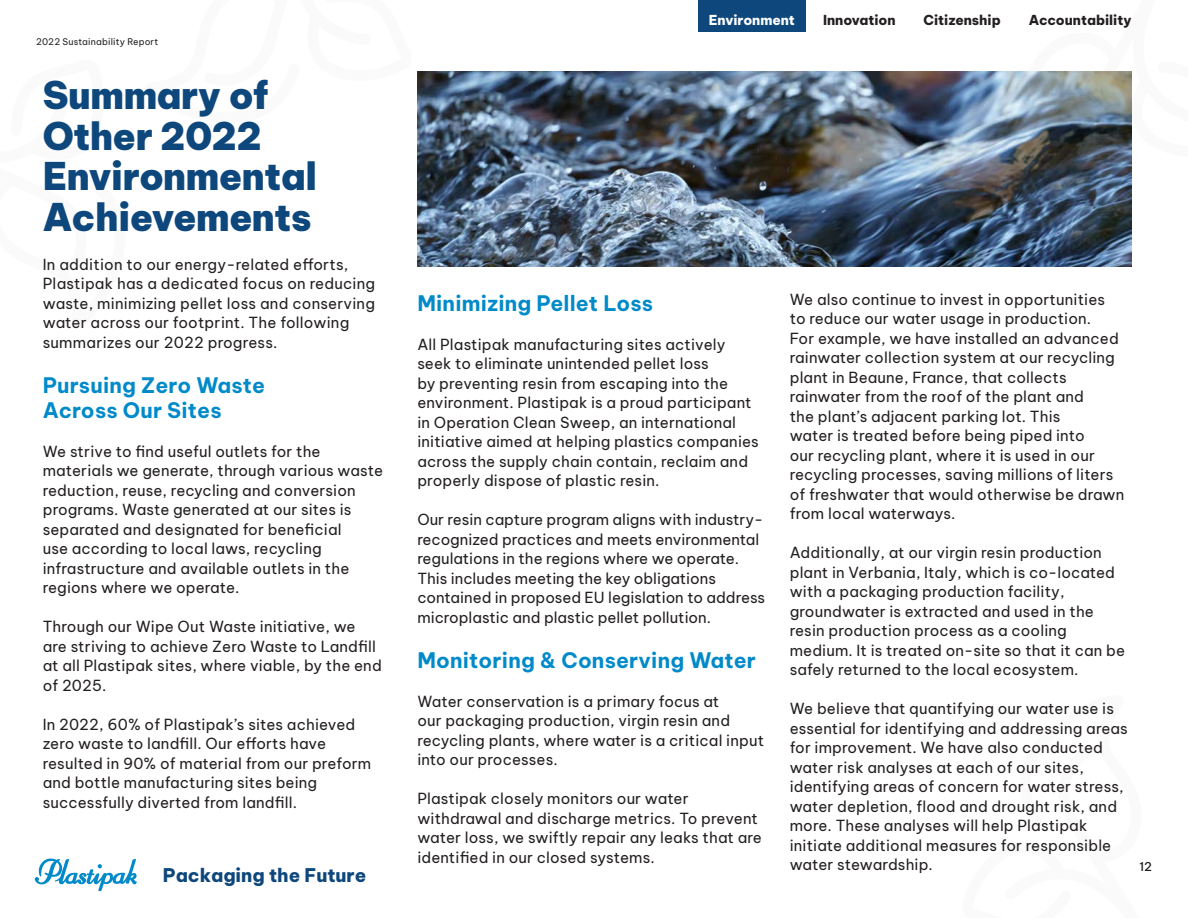
<style>
.page{position:relative;width:1188px;height:918px;background:#fff}
.page>*{position:absolute;margin:0;border:0;box-sizing:border-box;transform-origin:0 0}
.Body{font:900 37.5px/40.5px "Be Vietnam Pro";letter-spacing:-.01em;color:#0d477c}
.t1{font:700 21px/25.2px "Be Vietnam Pro";letter-spacing:.01em;color:#008ac9}
.t2{font:800 18.45px "Be Vietnam Pro";color:#0d477c}
.Bold_Word{font:15px/19.5px "Be Vietnam Pro";letter-spacing:.01em;color:#231f20}
.Top_Header{font:800 13.5px "Be Vietnam Pro";color:#231f20}
.Top_Header-2{font:800 13.5px "Be Vietnam Pro";letter-spacing:-.005em;color:#fff}
.t3{font:500 12px "Be Vietnam Pro";color:#231f20}
.Body-2{font:9px "Be Vietnam Pro";letter-spacing:.02em;color:#231f20}
</style>
<div class="page">
<svg style="left:962px;top:71px;width:170px;height:1px"></svg>
<div style="left:698px;top:0;width:108px;height:32px;background:#0d477c"></div>
<svg style="left:35px;top:858px;width:102px;height:33px"></svg>
<img style="left:417px;top:72px;width:715px;height:194px">
<p class="Body-2" style="left:36px;top:34px;width:124px">2022 Sustainability Report</p>
<p class="Body" style="left:43px;top:71px;width:276px">Summary of<br>Other 2022<br>Environmental<br>Achievements</p>
<p class="Bold_Word" style="left:43px;top:253px;width:334px">In addition to our energy-related efforts, Plastipak has a dedicated focus on reducing waste, minimizing pellet loss and conserving water across our footprint. The following summarizes our 2022 progress.</p>
<h3 class="t1" style="left:43px;top:370px;width:224px">Pursuing Zero Waste<br>Across Our Sites</h3>
<p class="Bold_Word" style="left:43px;top:440px;width:342px">We strive to find useful outlets for the materials we generate, through various waste reduction, reuse, recycling and conversion programs. Waste generated at our sites is separated and designated for beneficial<br>use according to local laws, recycling infrastructure and available outlets in the regions where we operate.</p>
<p class="Bold_Word" style="left:43px;top:615px;width:341px">Through our Wipe Out Waste initiative, we are striving to achieve Zero Waste to Landfill at all Plastipak sites, where viable, by the end of 2025.</p>
<p class="Bold_Word" style="left:43px;top:713px;width:314px">In 2022, 60% of Plastipak’s sites achieved zero waste to landfill. Our efforts have</p>
<p class="Bold_Word" style="left:43px;top:752px;width:330px">resulted in 90% of material from our preform and bottle manufacturing sites being successfully diverted from landfill.</p>
<p class="t2" style="left:163px;top:859px;width:205px">Packaging the Future</p>
<p class="Top_Header-2" style="left:709px;top:9px;width:88px">Environment</p>
<p class="Top_Header" style="left:823px;top:9px;width:74px">Innovation</p>
<p class="Top_Header" style="left:924px;top:9px;width:79px">Citizenship</p>
<p class="Top_Header" style="left:1029px;top:9px;width:104px">Accountability</p>
<h3 class="t1" style="left:417px;top:288px;width:237px">Minimizing Pellet Loss</h3>
<p class="Bold_Word" style="left:417px;top:333px;width:343px">All Plastipak manufacturing sites actively seek to eliminate unintended pellet loss<br>by preventing resin from escaping into the environment. Plastipak is a proud participant in Operation Clean Sweep, an international initiative aimed at helping plastics companies across the supply chain contain, reclaim and properly dispose of plastic resin.</p>
<p class="Bold_Word" style="left:417px;top:509px;width:349px">Our resin capture program aligns with industry&shy;recognized practices and meets environmental regulations in the regions where we operate.<br>This includes meeting the key obligations contained in proposed EU legislation to address microplastic and plastic pellet pollution.</p>
<h3 class="t1" style="left:417px;top:645px;width:340px">Monitoring &amp; Conserving Water</h3>
<p class="Bold_Word" style="left:417px;top:690px;width:348px">Water conservation is a primary focus at<br>our packaging production, virgin resin and recycling plants, where water is a critical input into our processes.</p>
<p class="Bold_Word" style="left:417px;top:787px;width:346px">Plastipak closely monitors our water withdrawal and discharge metrics. To prevent water loss, we swiftly repair any leaks that are identified in our closed systems.</p>
<p class="Bold_Word" style="left:790px;top:288px;width:336px">We also continue to invest in opportunities to reduce our water usage in production.<br>For example, we have installed an advanced rainwater collection system at our recycling plant in Beaune, France, that collects rainwater from the roof of the plant and<br>the plant’s adjacent parking lot. This<br>water is treated before being piped into<br>our recycling plant, where it is used in our recycling processes, saving millions of liters of freshwater that would otherwise be drawn from local waterways.</p>
<p class="Bold_Word" style="left:790px;top:542px;width:337px">Additionally, at our virgin resin production plant in Verbania, Italy, which is co-located with a packaging production facility, groundwater is extracted and used in the resin production process as a cooling medium. It is treated on-site so that it can be safely returned to the local ecosystem.</p>
<p class="Bold_Word" style="left:790px;top:698px;width:340px">We believe that quantifying our water use is essential for identifying and addressing areas for improvement. We have also conducted water risk analyses at each of our sites, identifying areas of concern for water stress, water depletion, flood and drought risk, and more. These analyses will help Plastipak initiate additional measures for responsible water stewardship.</p>
<p class="t3" style="left:1139px;top:856px;width:14px">12</p>
</div>
